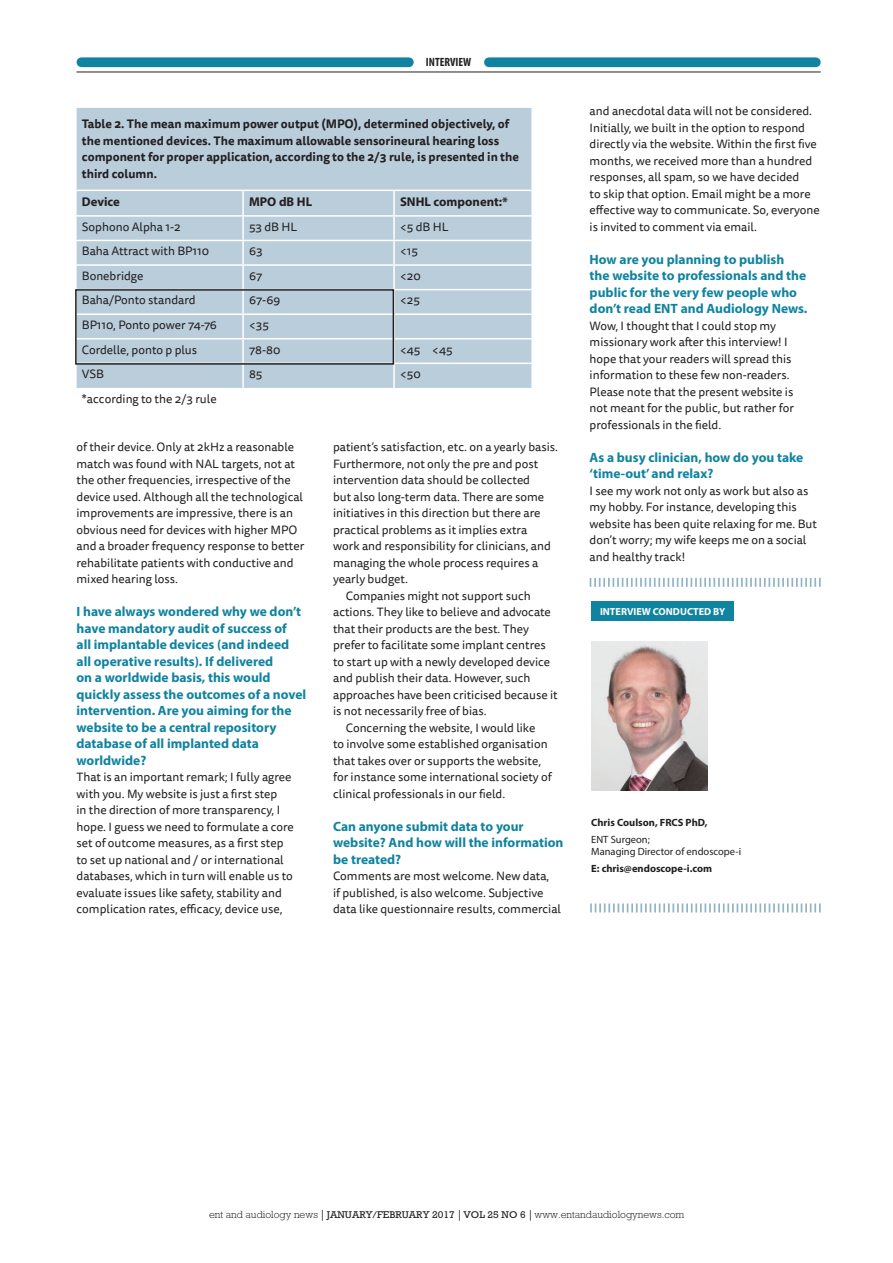
<style>
.page{position:relative;width:893px;height:1263px;background:#fff}
.page>*{position:absolute;margin:0;border:0;box-sizing:border-box;transform-origin:0 0}
.Interview_Questions{font:700 13.5px/16.5px "Myriad Pro";color:#0f83a0}
.AudioMat_Author_titl{font:700 12.75px "Myriad Pro";color:#231f20}
.Feature_No_Indent{font:12px/16.5px "Tisa Sans Pro";color:#231f20}
.AudioMat_Body_Indent{font:12px/16.5px "Tisa Sans Pro";color:#231f20}
.AudioMat_Body_Indent-2{font:700 12px/16.5px "Tisa Sans Pro";color:#231f20}
.t1{font:700 condensed 12px "Myriad Pro";color:#231f20}
.t2{font:300 10.5px "Rockwell";color:#231f20}
.ENT_Author_contact{font:700 10.5px "Myriad Pro";color:#231f20}
.ENT_Author_body{font:10.5px/12.6px "Myriad Pro";color:#231f20}
.t3{font:700 10.2px "Myriad Pro";color:#fff}
.s1{font-family:"Adobe Caslon Pro";font-weight:700}
.s2{font-weight:400;font-size:10.05px}
</style>
<div class="page">
<img style="left:591px;top:642px;width:117px;height:149px">
<svg style="left:590px;top:578px;width:231px;height:9px"></svg>
<div style="left:591px;top:601px;width:143px;height:20px;background:#0f83a0"></div>
<svg style="left:590px;top:903px;width:231px;height:9px"></svg>
<div style="left:77px;top:108px;width:454px;height:280px;background:#b9cdda"></div>
<hr style="left:75px;top:190px;width:168px;height:1px;background:#fff">
<hr style="left:243px;top:190px;width:151px;height:1px;background:#fff">
<hr style="left:242px;top:191px;width:2px;height:24px;background:#fff">
<hr style="left:394px;top:190px;width:139px;height:1px;background:#fff">
<hr style="left:393px;top:191px;width:2px;height:24px;background:#fff">
<hr style="left:75px;top:215px;width:168px;height:2px;background:#fff">
<hr style="left:243px;top:215px;width:151px;height:2px;background:#fff">
<hr style="left:242px;top:217px;width:2px;height:23px;background:#fff">
<hr style="left:394px;top:215px;width:139px;height:2px;background:#fff">
<hr style="left:393px;top:217px;width:2px;height:23px;background:#fff">
<hr style="left:75px;top:240px;width:168px;height:1px;background:#fff">
<hr style="left:243px;top:240px;width:151px;height:1px;background:#fff">
<hr style="left:242px;top:241px;width:2px;height:23px;background:#fff">
<hr style="left:394px;top:240px;width:139px;height:1px;background:#fff">
<hr style="left:393px;top:241px;width:2px;height:23px;background:#fff">
<hr style="left:75px;top:264px;width:168px;height:2px;background:#fff">
<hr style="left:243px;top:264px;width:151px;height:2px;background:#fff">
<hr style="left:242px;top:266px;width:2px;height:23px;background:#fff">
<hr style="left:394px;top:264px;width:139px;height:2px;background:#fff">
<hr style="left:393px;top:266px;width:2px;height:23px;background:#fff">
<hr style="left:242px;top:290px;width:2px;height:23px;background:#fff">
<hr style="left:394px;top:289px;width:139px;height:1px;background:#fff">
<hr style="left:393px;top:290px;width:2px;height:23px;background:#fff">
<hr style="left:75px;top:313px;width:168px;height:2px;background:#fff">
<hr style="left:243px;top:313px;width:151px;height:2px;background:#fff">
<hr style="left:242px;top:315px;width:2px;height:23px;background:#fff">
<hr style="left:394px;top:313px;width:139px;height:2px;background:#fff">
<hr style="left:393px;top:315px;width:2px;height:23px;background:#fff">
<hr style="left:75px;top:338px;width:168px;height:1px;background:#fff">
<hr style="left:243px;top:338px;width:151px;height:1px;background:#fff">
<hr style="left:242px;top:339px;width:2px;height:24px;background:#fff">
<hr style="left:394px;top:338px;width:139px;height:1px;background:#fff">
<hr style="left:393px;top:339px;width:2px;height:24px;background:#fff">
<hr style="left:242px;top:364px;width:2px;height:24px;background:#fff">
<hr style="left:394px;top:363px;width:139px;height:1px;background:#fff">
<hr style="left:393px;top:364px;width:2px;height:24px;background:#fff">
<div style="left:75px;top:289px;width:319px;height:76px;border:2px solid #231f20"></div>
<hr style="left:77px;top:72px;width:744px;height:1px;background:#231f20">
<div style="left:81px;top:57px;width:328px;height:10px;background:#0f83a0"></div>
<div style="left:489px;top:57px;width:327px;height:10px;background:#0f83a0"></div>
<p class="t1" style="left:426px;top:55px;width:47px">INTERVIEW</p>
<p class="AudioMat_Body_Indent-2" style="left:82px;top:116px;width:439px">Table 2. The mean maximum power output (MPO), determined objectively, of the mentioned devices. The maximum allowable sensorineural hearing loss component for proper application, according to the 2/3 rule, is presented in the third column.</p>
<p class="AudioMat_Author_titl" style="left:82px;top:193px;width:40px">Device</p>
<p class="AudioMat_Author_titl" style="left:249px;top:193px;width:65px">MPO dB HL</p>
<p class="AudioMat_Author_titl" style="left:400px;top:193px;width:109px">SNHL component:*</p>
<p class="AudioMat_Body_Indent" style="left:82px;top:219px;width:100px">Sophono Alpha 1-2</p>
<p class="AudioMat_Body_Indent" style="left:249px;top:219px;width:50px">53 dB HL</p>
<p class="AudioMat_Body_Indent" style="left:400px;top:219px;width:50px">&lt;5 dB HL</p>
<p class="AudioMat_Body_Indent" style="left:82px;top:243px;width:129px">Baha Attract with BP110</p>
<p class="AudioMat_Body_Indent" style="left:249px;top:243px;width:15px">63</p>
<p class="AudioMat_Body_Indent" style="left:400px;top:243px;width:19px">&lt;15</p>
<p class="AudioMat_Body_Indent" style="left:82px;top:268px;width:63px">Bonebridge</p>
<p class="AudioMat_Body_Indent" style="left:249px;top:268px;width:15px">67</p>
<p class="AudioMat_Body_Indent" style="left:400px;top:268px;width:22px">&lt;20</p>
<p class="AudioMat_Body_Indent" style="left:82px;top:292px;width:115px">Baha/Ponto standard</p>
<p class="AudioMat_Body_Indent" style="left:249px;top:292px;width:33px">67-69</p>
<p class="AudioMat_Body_Indent" style="left:400px;top:292px;width:21px">&lt;25</p>
<p class="AudioMat_Body_Indent" style="left:82px;top:317px;width:137px">BP110, Ponto power 74-76</p>
<p class="AudioMat_Body_Indent" style="left:249px;top:317px;width:21px">&lt;35</p>
<p class="AudioMat_Body_Indent" style="left:82px;top:341px;width:117px">Cordelle, ponto p plus</p>
<p class="AudioMat_Body_Indent" style="left:249px;top:341px;width:33px">78-80</p>
<p class="AudioMat_Body_Indent" style="left:400px;top:341px;width:54px">&lt;45 &lt;45</p>
<p class="AudioMat_Body_Indent" style="left:82px;top:366px;width:24px">VSB</p>
<p class="AudioMat_Body_Indent" style="left:249px;top:366px;width:15px">85</p>
<p class="AudioMat_Body_Indent" style="left:400px;top:366px;width:22px">&lt;50</p>
<p class="AudioMat_Body_Indent" style="left:82px;top:391px;width:136px">*according to the 2/3 rule</p>
<p class="AudioMat_Body_Indent" style="left:77px;top:439px;width:229px">of their device. Only at 2kHz a reasonable match was found with NAL targets, not at the other frequencies, irrespective of the device used. Although all the technological improvements are impressive, there is an obvious need for devices with higher MPO and a broader frequency response to better rehabilitate patients with conductive and mixed hearing loss.</p>
<p class="Interview_Questions" style="left:77px;top:603px;width:231px">I have always wondered why we don’t have mandatory audit of success of<br>all implantable devices (and indeed all operative results). If delivered<br>on a worldwide basis, this would quickly assess the outcomes of a novel intervention. Are you aiming for the website to be a central repository database of all implanted data worldwide?</p>
<p class="Feature_No_Indent" style="left:77px;top:769px;width:219px">That is an important remark; I fully agree with you. My website is just a first step<br>in the direction of more transparency, I hope. I guess we need to formulate a core set of outcome measures, as a first step to set up national and / or international databases, which in turn will enable us to evaluate issues like safety, stability and complication rates, efficacy, device use,</p>
<p class="Feature_No_Indent" style="left:333px;top:439px;width:227px">patient’s satisfaction, etc. on a yearly basis.<br>Furthermore, not only the pre and post intervention data should be collected<br>but also long-term data. There are some initiatives in this direction but there are practical problems as it implies extra<br>work and responsibility for clinicians, and managing the whole process requires a yearly budget.</p>
<p class="AudioMat_Body_Indent" style="left:333px;top:587px;width:226px;text-indent:13px">Companies might not support such actions. They like to believe and advocate that their products are the best. They prefer to facilitate some implant centres to start up with a newly developed device and publish their data. However, such approaches have been criticised because it is not necessarily free of bias.</p>
<p class="AudioMat_Body_Indent" style="left:333px;top:719px;width:220px;text-indent:13px">Concerning the website, I would like<br>to involve some established organisation that takes over or supports the website, for instance some international society of clinical professionals in our field.</p>
<p class="Interview_Questions" style="left:333px;top:817px;width:232px">Can anyone submit data to your website? And how will the information be treated?</p>
<p class="Feature_No_Indent" style="left:333px;top:868px;width:229px">Comments are most welcome. New data,<br>if published, is also welcome. Subjective data like questionnaire results, commercial</p>
<p class="Feature_No_Indent" style="left:590px;top:103px;width:232px">and anecdotal data will not be considered.<br>Initially, we built in the option to respond directly via the website. Within the first five months, we received more than a hundred responses, all spam, so we have decided<br>to skip that option. Email might be a more effective way to communicate. So, everyone is invited to comment via email.</p>
<p class="Interview_Questions" style="left:590px;top:250px;width:219px">How are you planning to publish the website to professionals and the public for the very few people who don’t read ENT and Audiology News.</p>
<p class="Feature_No_Indent" style="left:590px;top:317px;width:206px">Wow, I thought that I could stop my missionary work after this interview! I hope that your readers will spread this information to these few non-readers.<br>Please note that the present website is not meant for the public, but rather for professionals in the field.</p>
<p class="Interview_Questions" style="left:590px;top:448px;width:215px">As a busy clinician, how do you take ‘time-out’ and relax?</p>
<p class="Feature_No_Indent" style="left:590px;top:482px;width:229px">I see my work not only as work but also as my hobby. For instance, developing this website has been quite relaxing for me. But don’t worry; my wife keeps me on a social and healthy track!</p>
<p class="t3" style="left:600px;top:605px;width:127px">INTERVIEW CONDUCTED BY</p>
<p class="ENT_Author_contact" style="left:591px;top:815px;width:118px">Chris Coulson, FRCS PhD,</p>
<p class="ENT_Author_body" style="left:591px;top:833px;width:151px">ENT Surgeon;<br>Managing Director of endoscope-i</p>
<p class="ENT_Author_contact" style="left:591px;top:862px;width:122px">E: chris@endoscope-i.com</p>
<p class="t2" style="left:209px;top:1208px;width:477px">ent and audiology news <span class="s1">|</span> <span class="s2">JANUARY/FEBRUARY 2017</span> <span class="s1">|</span> <span class="s2">VOL 25 NO 6</span> <span class="s1">|</span> www.entandaudiologynews.com</p>
</div>
